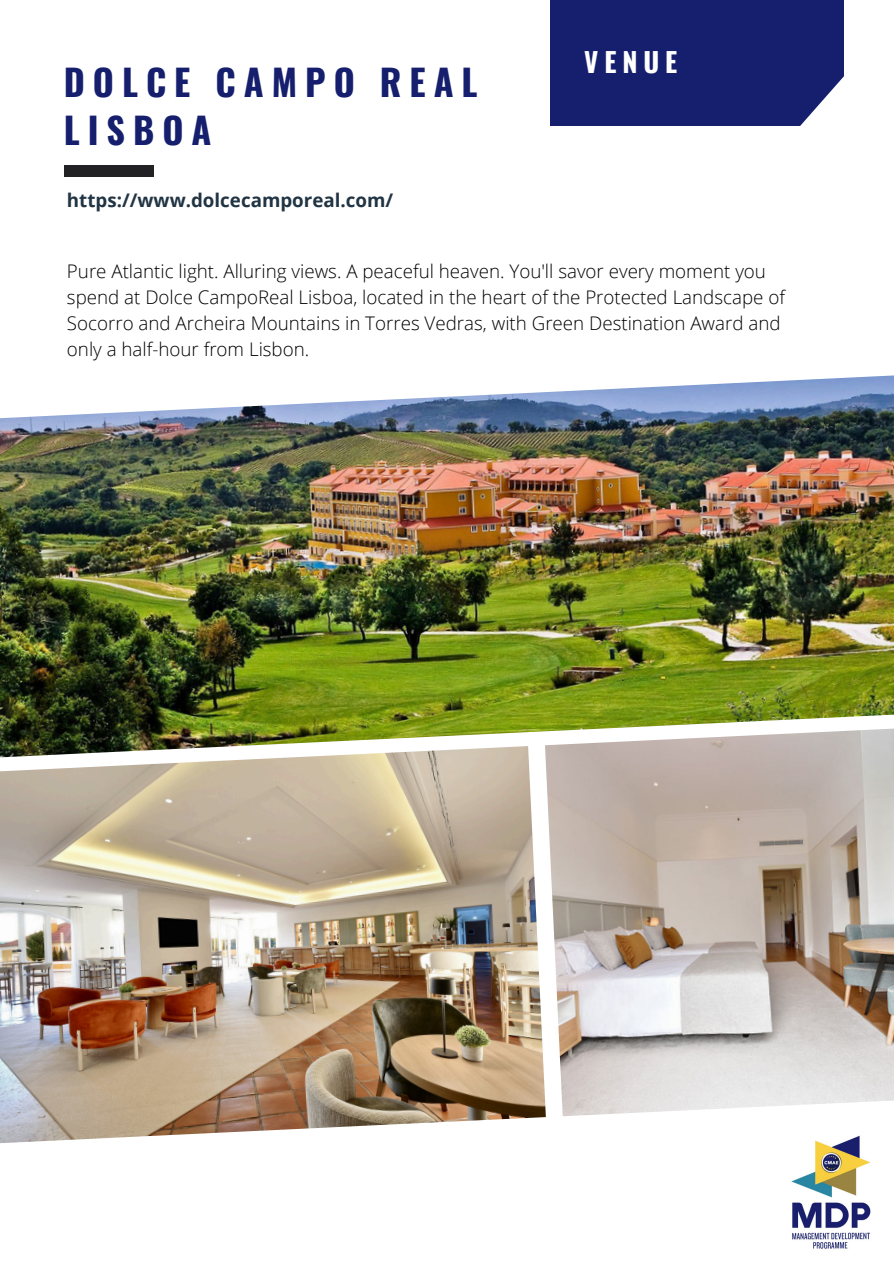
<style>
.page{position:relative;width:894px;height:1264px;background:#fff}
.page>*{position:absolute;margin:0;border:0;box-sizing:border-box;transform-origin:0 0}
.t1{font:700 36.15px/48.3px "Oswald";letter-spacing:.22em;color:#151f6d}
.t2{font:700 27px "Oswald";letter-spacing:.22em;color:#fff}
.t3{font:300 18.75px/25.8px "Open Sans";color:#000}
.t4{font:700 18.75px "Open Sans";color:#213443}
</style>
<div class="page">
<div style="left:64px;top:165px;width:90px;height:12px;background:#222224"></div>
<div style="left:550px;top:0;width:293px;height:125px;background:#151f6d"></div>
<svg style="left:759px;top:75px;width:85px;height:51px"></svg>
<img style="left:791px;top:1135px;width:80px;height:114px">
<img style="left:0;top:375px;width:893px;height:371px">
<img style="left:0;top:746px;width:545px;height:397px">
<img style="left:545px;top:727px;width:348px;height:389px">
<h2 class="t1" style="left:64px;top:57px;width:415px">DOLCE CAMPO REAL<br>LISBOA</h2>
<p class="t4" style="left:67px;top:187px;width:328px">https://www.dolcecamporeal.com/</p>
<p class="t2" style="left:584px;top:41px;width:95px">VENUE</p>
<p class="t3" style="left:67px;top:258px;width:719px">Pure Atlantic light. Alluring views. A peaceful heaven. You'll savor every moment you spend at Dolce CampoReal Lisboa, located in the heart of the Protected Landscape of Socorro and Archeira Mountains in Torres Vedras, with Green Destination Award and only a half-hour from Lisbon.</p>
</div>
